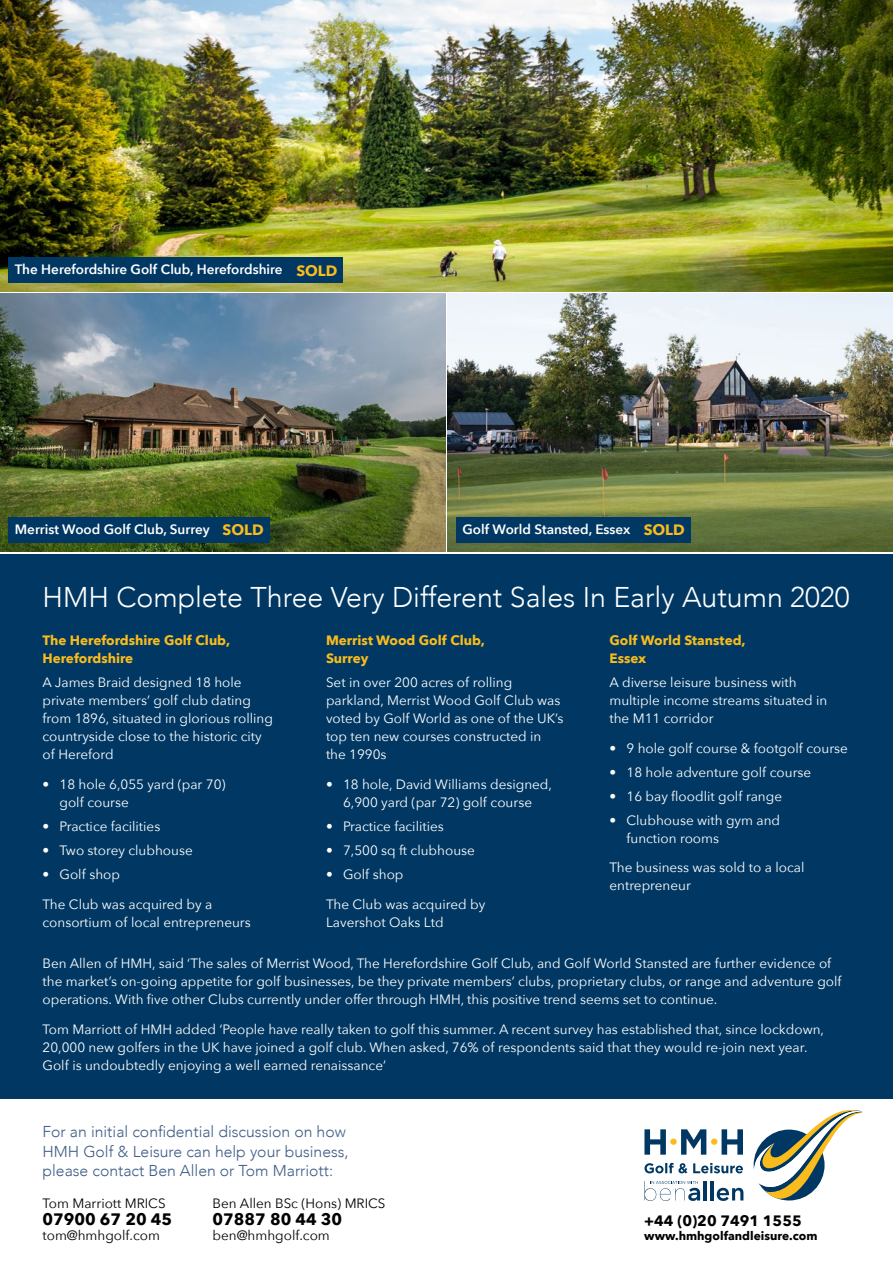
<style>
.page{position:relative;width:893px;height:1263px;background:#fff}
.page>*{position:absolute;margin:0;border:0;box-sizing:border-box;transform-origin:0 0}
.t1{font:300 28.5px "Avenir";color:#fff}
.t2{font:700 16.5px "Avenir Next";color:#000}
.t3{font:300 15.75px/19.5px "Avenir";color:#3d5c85}
.t4{font:700 15px "Avenir Next";color:#000}
.t5{font:13.5px/18px "Avenir Next";color:#fff}
.t6{font:600 13.5px "Avenir Next";color:#fff}
.t7{font:700 13.5px/18px "Avenir Next";color:#fabc1c}
.t8{font:13.5px "Avenir Next";color:#000}
.t9{font:700 12px "Avenir Next";color:#000}
.s1{font-weight:700;font-size:15px;color:#fabc1c}
</style>
<div class="page">
<img style="left:0;top:294px;width:445px;height:257px">
<img style="left:448px;top:294px;width:445px;height:257px">
<div style="left:0;top:554px;width:893px;height:544px;background:#003863"></div>
<img style="left:0;top:0;width:893px;height:292px">
<div style="left:9px;top:517px;width:261px;height:26px;background:#003863"></div>
<div style="left:9px;top:258px;width:334px;height:25px;background:#003863"></div>
<div style="left:456px;top:517px;width:235px;height:26px;background:#003863"></div>
<svg style="left:644px;top:1163px;width:99px;height:10px"></svg>
<svg style="left:754px;top:1110px;width:109px;height:90px"></svg>
<svg style="left:644px;top:1129px;width:99px;height:26px"></svg>
<svg style="left:644px;top:1181px;width:56px;height:20px"></svg>
<hr style="left:703px;top:1181px;width:3px;height:19px;background:#003863">
<hr style="left:710px;top:1181px;width:3px;height:19px;background:#003863">
<svg style="left:717px;top:1188px;width:26px;height:13px"></svg>
<p class="t6" style="left:15px;top:258px;width:324px">The Herefordshire Golf Club, Herefordshire <span class="s1">SOLD</span></p>
<p class="t6" style="left:15px;top:518px;width:250px">Merrist Wood Golf Club, Surrey <span class="s1">SOLD</span></p>
<p class="t6" style="left:462px;top:518px;width:224px">Golf World Stansted, Essex <span class="s1">SOLD</span></p>
<h1 class="t1" style="left:43px;top:580px;width:809px">HMH Complete Three Very Different Sales In Early Autumn 2020</h1>
<p class="t7" style="left:43px;top:631px;width:189px">The Herefordshire Golf Club,<br>Herefordshire</p>
<p class="t5" style="left:43px;top:673px;width:232px">A James Braid designed 18 hole private members’ golf club dating from 1896, situated in glorious rolling countryside close to the historic city of Hereford</p>
<p class="t5" style="left:60px;top:774px;width:168px;text-indent:-17px">• 18 hole 6,055 yard (par 70) golf course</p>
<p class="t5" style="left:43px;top:816px;width:119px">• Practice facilities</p>
<p class="t5" style="left:43px;top:840px;width:152px">• Two storey clubhouse</p>
<p class="t5" style="left:43px;top:864px;width:79px">• Golf shop</p>
<p class="t5" style="left:43px;top:894px;width:210px">The Club was acquired by a consortium of local entrepreneurs</p>
<p class="t7" style="left:326px;top:631px;width:160px">Merrist Wood Golf Club,<br>Surrey</p>
<p class="t5" style="left:326px;top:673px;width:239px">Set in over 200 acres of rolling parkland, Merrist Wood Golf Club was voted by Golf World as one of the UK’s top ten new courses constructed in the 1990s</p>
<p class="t5" style="left:326px;top:774px;width:228px;text-align:center">• 18 hole, David Williams designed,<br>6,900 yard (par 72) golf course</p>
<p class="t5" style="left:326px;top:816px;width:119px">• Practice facilities</p>
<p class="t5" style="left:326px;top:840px;width:150px">• 7,500 sq ft clubhouse</p>
<p class="t5" style="left:326px;top:864px;width:79px">• Golf shop</p>
<p class="t5" style="left:326px;top:894px;width:161px">The Club was acquired by<br>Lavershot Oaks Ltd</p>
<p class="t7" style="left:609px;top:631px;width:138px">Golf World Stansted,<br>Essex</p>
<p class="t5" style="left:609px;top:672px;width:219px">A diverse leisure business with multiple income streams situated in the M11 corridor</p>
<p class="t5" style="left:609px;top:738px;width:240px">• 9 hole golf course &amp; footgolf course</p>
<p class="t5" style="left:609px;top:762px;width:203px">• 18 hole adventure golf course</p>
<p class="t5" style="left:609px;top:786px;width:174px">• 16 bay floodlit golf range</p>
<p class="t5" style="left:626px;top:810px;width:155px;text-indent:-17px">• Clubhouse with gym and function rooms</p>
<p class="t5" style="left:609px;top:858px;width:196px">The business was sold to a local entrepreneur</p>
<p class="t5" style="left:43px;top:954px;width:800px">Ben Allen of HMH, said ‘The sales of Merrist Wood, The Herefordshire Golf Club, and Golf World Stansted are further evidence of the market’s on-going appetite for golf businesses, be they private members’ clubs, proprietary clubs, or range and adventure golf operations. With five other Clubs currently under offer through HMH, this positive trend seems set to continue.</p>
<p class="t5" style="left:43px;top:1020px;width:783px">Tom Marriott of HMH added ‘People have really taken to golf this summer. A recent survey has established that, since lockdown,<br>20,000 new golfers in the UK have joined a golf club. When asked, 76% of respondents said that they would re-join next year.<br>Golf is undoubtedly enjoying a well earned renaissance’</p>
<p class="t3" style="left:43px;top:1122px;width:308px">For an initial confidential discussion on how<br>HMH Golf &amp; Leisure can help your business, please contact Ben Allen or Tom Marriott:</p>
<p class="t8" style="left:43px;top:1191px;width:125px">Tom Marriott MRICS</p>
<p class="t2" style="left:43px;top:1205px;width:131px">07900 67 20 45</p>
<p class="t8" style="left:43px;top:1224px;width:119px">tom@hmhgolf.com</p>
<p class="t8" style="left:213px;top:1191px;width:174px">Ben Allen BSc (Hons) MRICS</p>
<p class="t2" style="left:213px;top:1205px;width:131px">07887 80 44 30</p>
<p class="t8" style="left:213px;top:1224px;width:119px">ben@hmhgolf.com</p>
<p class="t4" style="left:644px;top:1208px;width:159px">+44 (0)20 7491 1555</p>
<p class="t9" style="left:644px;top:1225px;width:175px">www.hmhgolfandleisure.com</p>
</div>
